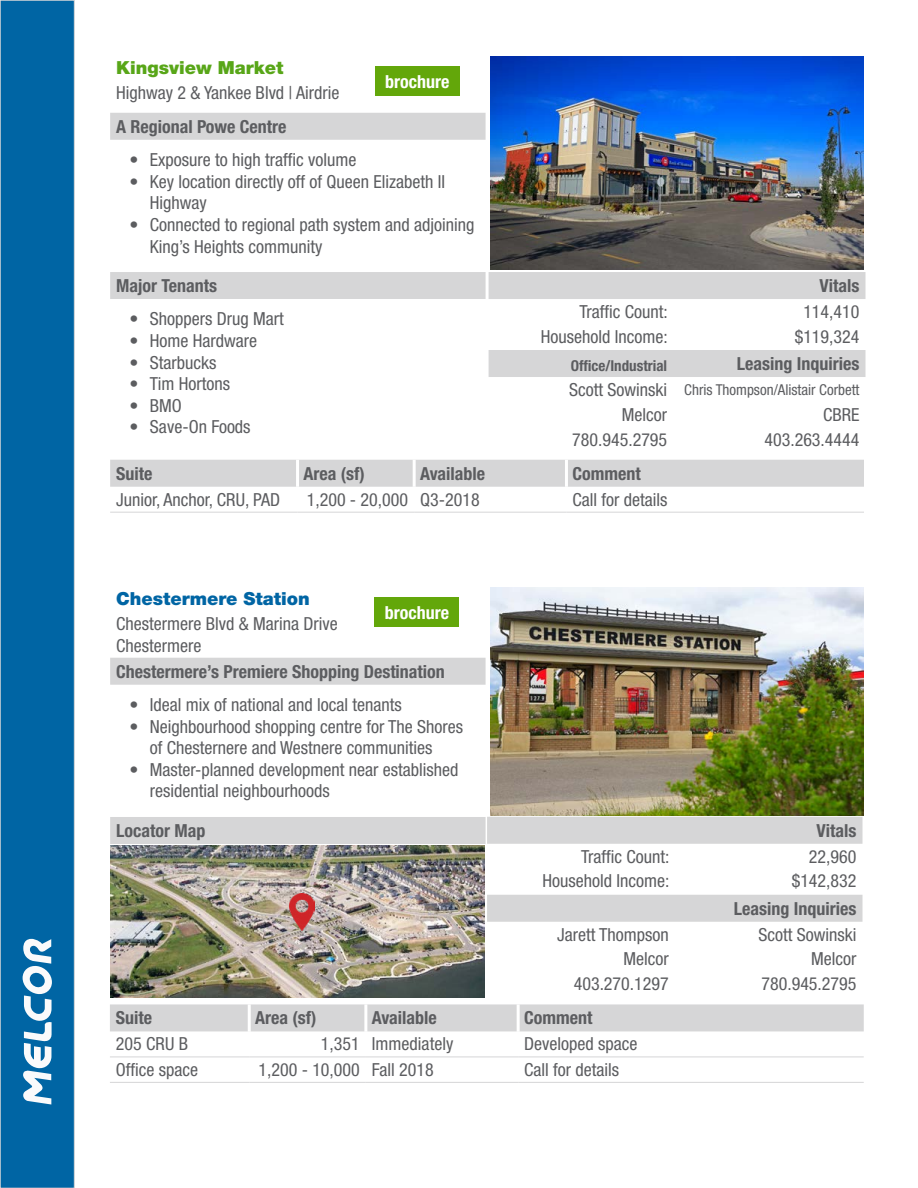
<style>
.page{position:relative;width:918px;height:1188px;background:#fff}
.page>*{position:absolute;margin:0;border:0;box-sizing:border-box;transform-origin:0 0}
.t1{font:condensed 18px/21.6px "Helvetica Neue LT Std";color:#5c5d60}
.t2{font:700 condensed 18px "Helvetica Neue LT Std";color:#5c5d60}
.t3{font:900 18px "Helvetica Neue LT Std";color:#0065a4}
.t4{font:700 condensed 18px "Helvetica Neue LT Std";color:#fff}
.t5{font:900 18px "Helvetica Neue LT Std";color:#58a618}
.t6{font:condensed 15px "Helvetica Neue LT Std";color:#5c5d60}
.t7{font:700 condensed 15px "Helvetica Neue LT Std";color:#5c5d60}
.s1{font-size:18px}
</style>
<div class="page">
<div style="left:0;top:0;width:75px;height:1188px;background:#0065a4;border:1px solid #d6d6d7"></div>
<svg style="left:23px;top:939px;width:29px;height:166px"></svg>
<div style="left:110px;top:460px;width:754px;height:27px;background:#d6d6d7"></div>
<hr style="left:296px;top:460px;width:3px;height:27px;background:#fff">
<hr style="left:413px;top:460px;width:3px;height:27px;background:#fff">
<hr style="left:565px;top:460px;width:3px;height:27px;background:#fff">
<hr style="left:110px;top:512px;width:188px;height:1px;background:#d6d6d7">
<hr style="left:298px;top:512px;width:116px;height:1px;background:#d6d6d7">
<hr style="left:414px;top:512px;width:152px;height:1px;background:#d6d6d7">
<hr style="left:566px;top:512px;width:298px;height:1px;background:#d6d6d7">
<svg style="left:110px;top:113px;width:376px;height:186px"></svg>
<img style="left:490px;top:57px;width:374px;height:212px">
<div style="left:375px;top:67px;width:84px;height:29px;background:#63a70a"></div>
<svg style="left:489px;top:272px;width:377px;height:105px"></svg>
<div style="left:110px;top:1004px;width:754px;height:27px;background:#d6d6d7"></div>
<hr style="left:248px;top:1004px;width:3px;height:27px;background:#fff">
<hr style="left:364px;top:1004px;width:3px;height:27px;background:#fff">
<hr style="left:517px;top:1004px;width:3px;height:27px;background:#fff">
<hr style="left:110px;top:1057px;width:139px;height:1px;background:#d6d6d7">
<hr style="left:249px;top:1057px;width:117px;height:1px;background:#d6d6d7">
<hr style="left:366px;top:1057px;width:152px;height:1px;background:#d6d6d7">
<hr style="left:518px;top:1057px;width:346px;height:1px;background:#d6d6d7">
<hr style="left:110px;top:1082px;width:139px;height:1px;background:#d6d6d7">
<hr style="left:249px;top:1082px;width:117px;height:1px;background:#d6d6d7">
<hr style="left:366px;top:1082px;width:152px;height:1px;background:#d6d6d7">
<hr style="left:518px;top:1082px;width:346px;height:1px;background:#d6d6d7">
<svg style="left:110px;top:658px;width:376px;height:186px"></svg>
<svg style="left:487px;top:817px;width:375px;height:105px"></svg>
<img style="left:490px;top:588px;width:374px;height:228px">
<img style="left:110px;top:846px;width:375px;height:151px">
<img style="left:289px;top:894px;width:25px;height:37px">
<div style="left:375px;top:598px;width:84px;height:29px;background:#63a70a"></div>
<p class="t5" style="left:116px;top:57px;width:169px">Kingsview Market</p>
<p class="t1" style="left:116px;top:82px;width:225px">Highway 2 &amp; Yankee Blvd | Airdrie</p>
<p class="t2" style="left:116px;top:115px;width:172px">A Regional Powe Centre</p>
<p class="t1" style="left:130px;top:149px;width:228px">• Exposure to high traffic volume</p>
<p class="t1" style="left:150px;top:170px;width:297px;text-indent:-20px">• Key location directly off of Queen Elizabeth II<br>Highway</p>
<p class="t1" style="left:150px;top:214px;width:326px;text-indent:-20px">• Connected to regional path system and adjoining<br>King’s Heights community</p>
<p class="t2" style="left:116px;top:275px;width:102px">Major Tenants</p>
<p class="t1" style="left:130px;top:308px;width:156px">• Shoppers Drug Mart</p>
<p class="t1" style="left:130px;top:330px;width:129px">• Home Hardware</p>
<p class="t1" style="left:130px;top:351px;width:88px">• Starbucks</p>
<p class="t1" style="left:130px;top:373px;width:102px">• Tim Hortons</p>
<p class="t1" style="left:130px;top:395px;width:54px">• BMO</p>
<p class="t1" style="left:130px;top:416px;width:122px">• Save-On Foods</p>
<p class="t4" style="left:385px;top:70px;width:66px">brochure</p>
<p class="t2" style="left:820px;top:275px;width:41px">Vitals</p>
<p class="t1" style="left:580px;top:301px;width:90px">Traffic Count:</p>
<p class="t1" style="left:803px;top:301px;width:58px">114,410</p>
<p class="t1" style="left:541px;top:325px;width:128px">Household Income:</p>
<p class="t1" style="left:795px;top:325px;width:66px">$119,324</p>
<p class="t7" style="left:571px;top:357px;width:98px">Office/Industrial</p>
<p class="t2" style="left:737px;top:353px;width:124px">Leasing Inquiries</p>
<p class="t6" style="left:569px;top:381px;width:292px"><span class="s1">Scott Sowinski</span> Chris Thompson/Alistair Corbett</p>
<p class="t1" style="left:622px;top:403px;width:47px">Melcor</p>
<p class="t1" style="left:823px;top:403px;width:38px">CBRE</p>
<p class="t1" style="left:572px;top:428px;width:97px">780.945.2795</p>
<p class="t1" style="left:764px;top:428px;width:97px">403.263.4444</p>
<p class="t2" style="left:116px;top:462px;width:38px">Suite</p>
<p class="t2" style="left:304px;top:462px;width:63px">Area (sf)</p>
<p class="t2" style="left:420px;top:462px;width:66px">Available</p>
<p class="t2" style="left:572px;top:462px;width:70px">Comment</p>
<p class="t1" style="left:116px;top:488px;width:165px">Junior, Anchor, CRU, PAD</p>
<p class="t1" style="left:307px;top:488px;width:174px">1,200 - 20,000 Q3-2018</p>
<p class="t1" style="left:572px;top:488px;width:96px">Call for details</p>
<p class="t3" style="left:116px;top:588px;width:195px">Chestermere Station</p>
<p class="t1" style="left:116px;top:613px;width:223px">Chestermere Blvd &amp; Marina Drive<br>Chestermere</p>
<p class="t2" style="left:116px;top:660px;width:330px">Chestermere’s Premiere Shopping Destination</p>
<p class="t1" style="left:130px;top:694px;width:274px">• Ideal mix of national and local tenants</p>
<p class="t1" style="left:130px;top:715px;width:335px;text-align:center">• Neighbourhood shopping centre for The Shores of Chesternere and Westnere communities</p>
<p class="t1" style="left:150px;top:759px;width:310px;text-indent:-20px">• Master-planned development near established residential neighbourhoods</p>
<p class="t2" style="left:116px;top:820px;width:91px">Locator Map</p>
<p class="t2" style="left:817px;top:819px;width:41px">Vitals</p>
<p class="t1" style="left:581px;top:845px;width:90px">Traffic Count:</p>
<p class="t1" style="left:809px;top:845px;width:49px">22,960</p>
<p class="t1" style="left:543px;top:870px;width:128px">Household Income:</p>
<p class="t1" style="left:792px;top:870px;width:66px">$142,832</p>
<p class="t2" style="left:734px;top:897px;width:124px">Leasing Inquiries</p>
<p class="t1" style="left:557px;top:923px;width:113px">Jarett Thompson</p>
<p class="t1" style="left:758px;top:923px;width:100px">Scott Sowinski</p>
<p class="t1" style="left:623px;top:948px;width:47px">Melcor</p>
<p class="t1" style="left:811px;top:948px;width:47px">Melcor</p>
<p class="t1" style="left:574px;top:973px;width:97px">403.270.1297</p>
<p class="t1" style="left:761px;top:973px;width:97px">780.945.2795</p>
<p class="t4" style="left:385px;top:601px;width:66px">brochure</p>
<p class="t2" style="left:116px;top:1007px;width:38px">Suite</p>
<p class="t2" style="left:255px;top:1007px;width:63px">Area (sf)</p>
<p class="t2" style="left:372px;top:1007px;width:66px">Available</p>
<p class="t2" style="left:524px;top:1007px;width:70px">Comment</p>
<p class="t1" style="left:116px;top:1033px;width:74px">205 CRU B</p>
<p class="t1" style="left:321px;top:1033px;width:134px">1,351 Immediately</p>
<p class="t1" style="left:524px;top:1033px;width:115px">Developed space</p>
<p class="t1" style="left:116px;top:1058px;width:84px">Office space</p>
<p class="t1" style="left:258px;top:1058px;width:177px">1,200 - 10,000 Fall 2018</p>
<p class="t1" style="left:524px;top:1058px;width:96px">Call for details</p>
</div>
